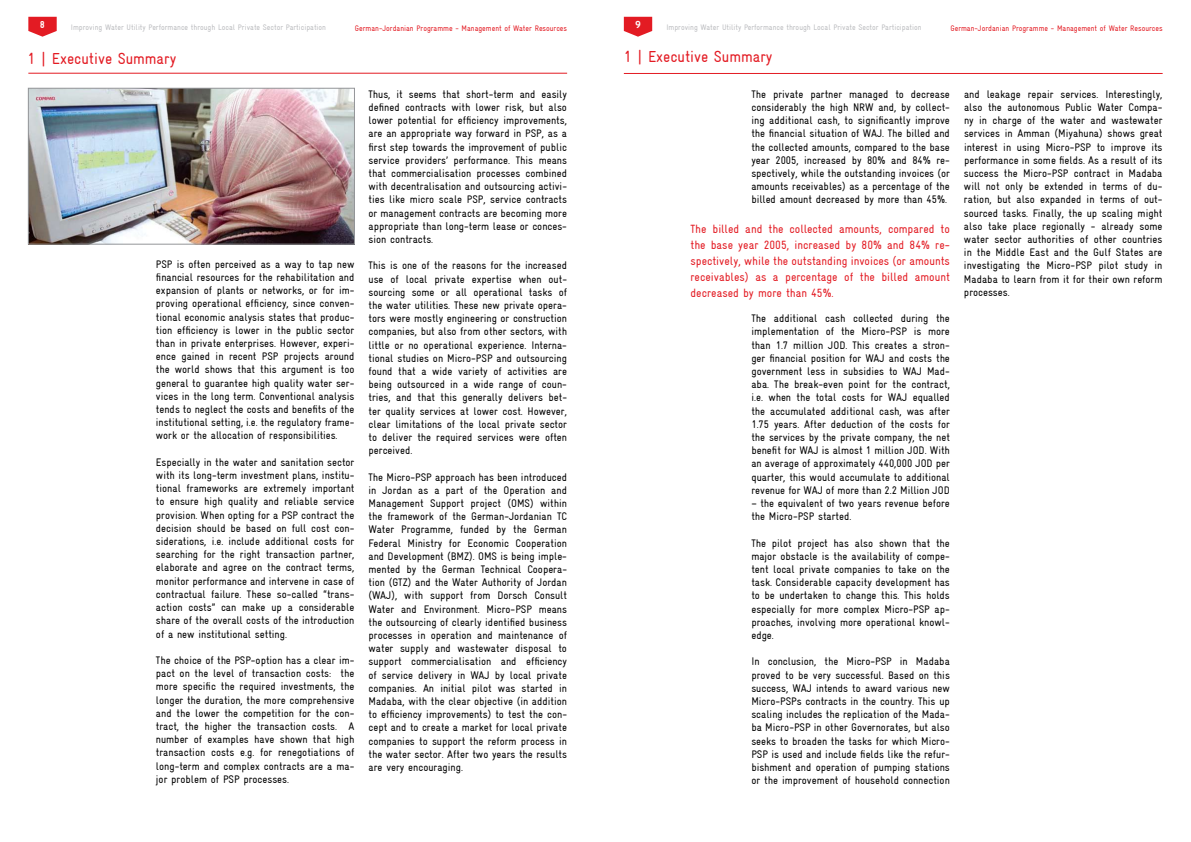
<style>
.page{position:relative;width:1191px;height:842px;background:#fff}
.page>*{position:absolute;margin:0;border:0;box-sizing:border-box;transform-origin:0 0}
.t1{font:condensed 16px "Gravur";color:#e31b23}
.t2{font:condensed 12px/16px "Gravur";color:#e31b23;text-align:justify}
.t3{font:condensed 11px/13.2px "Gravur";color:#000;text-align:justify}
.t4{font:900 condensed 10px "Gravur";color:#fff}
.t5{font:700 10px "Trebuchet MS";color:#fff}
.t6{font:condensed 8px "Gravur";color:#bcbdc0}
.t7{font:condensed 8px "Gravur";color:#e31b23}
</style>
<div class="page">
<img style="left:30px;top:90px;width:323px;height:152px">
<div style="left:28px;top:88px;width:327px;height:156px;border:1px solid #939598"></div>
<svg style="left:28px;top:17px;width:29px;height:20px"></svg>
<hr style="left:28px;top:73px;width:539px;height:1px;background:#e31b23">
<svg style="left:624px;top:17px;width:28px;height:20px"></svg>
<hr style="left:624px;top:73px;width:538px;height:1px;background:#e31b23">
<p class="t4" style="left:40px;top:19px;width:6px">8</p>
<p class="t6" style="left:71px;top:23px;width:257px">Improving Water Utility Performance through Local Private Sector Participation</p>
<p class="t5" style="left:635px;top:18px;width:7px">9</p>
<p class="t7" style="left:355px;top:23px;width:214px">German-Jordanian Programme - Management of Water Resources</p>
<p class="t6" style="left:666px;top:23px;width:257px">Improving Water Utility Performance through Local Private Sector Participation</p>
<p class="t7" style="left:950px;top:23px;width:214px">German-Jordanian Programme - Management of Water Resources</p>
<h1 class="t1" style="left:28px;top:50px;width:150px">1 | Executive Summary</h1>
<h1 class="t1" style="left:624px;top:48px;width:150px">1 | Executive Summary</h1>
<p class="t3" style="left:156px;top:257px;width:200px">PSP is often perceived as a way to tap new financial resources for the rehabilitation and expansion of plants or networks, or for im&shy;proving operational efficiency, since conven&shy;tional economic analysis states that produc&shy;tion efficiency is lower in the public sector than in private enterprises. However, experi&shy;ence gained in recent PSP projects around the world shows that this argument is too general to guarantee high quality water ser&shy;vices in the long term. Conventional analysis tends to neglect the costs and benefits of the institutional setting, i.e. the regulatory frame&shy;work or the allocation of responsibilities.</p>
<p class="t3" style="left:156px;top:455px;width:200px">Especially in the water and sanitation sector with its long-term investment plans, institu&shy;tional frameworks are extremely important to ensure high quality and reliable service provision. When opting for a PSP contract the decision should be based on full cost con&shy;siderations, i.e. include additional costs for searching for the right transaction partner, elaborate and agree on the contract terms, monitor performance and intervene in case of contractual failure. These so-called “trans&shy;action costs” can make up a considerable share of the overall costs of the introduction of a new institutional setting.</p>
<p class="t3" style="left:156px;top:653px;width:200px">The choice of the PSP-option has a clear im&shy;pact on the level of transaction costs: the more specific the required investments, the longer the duration, the more comprehensive and the lower the competition for the con&shy;tract, the higher the transaction costs. A number of examples have shown that high transaction costs e.g. for renegotiations of long-term and complex contracts are a ma&shy;jor problem of PSP processes.</p>
<p class="t3" style="left:368px;top:87px;width:200px">Thus, it seems that short-term and easily defined contracts with lower risk, but also lower potential for efficiency improvements, are an appropriate way forward in PSP, as a first step towards the improvement of public service providers’ performance. This means that commercialisation processes combined with decentralisation and outsourcing activi&shy;ties like micro scale PSP, service contracts or management contracts are becoming more appropriate than long-term lease or conces&shy;sion contracts.</p>
<p class="t3" style="left:368px;top:259px;width:200px">This is one of the reasons for the increased use of local private expertise when out&shy;sourcing some or all operational tasks of the water utilities. These new private opera&shy;tors were mostly engineering or construction companies, but also from other sectors, with little or no operational experience. Interna&shy;tional studies on Micro-PSP and outsourcing found that a wide variety of activities are being outsourced in a wide range of coun&shy;tries, and that this generally delivers bet&shy;ter quality services at lower cost. However, clear limitations of the local private sector to deliver the required services were often perceived.</p>
<p class="t3" style="left:368px;top:470px;width:200px">The Micro-PSP approach has been introduced in Jordan as a part of the Operation and Management Support project (OMS) within the framework of the German-Jordanian TC Water Programme, funded by the German Federal Ministry for Economic Cooperation and Development (BMZ). OMS is being imple&shy;mented by the German Technical Coopera&shy;tion (GTZ) and the Water Authority of Jordan (WAJ), with support from Dorsch Consult Water and Environment. Micro-PSP means the outsourcing of clearly identified business processes in operation and maintenance of water supply and wastewater disposal to support commercialisation and efficiency of service delivery in WAJ by local private companies. An initial pilot was started in Madaba, with the clear objective (in addition to efficiency improvements) to test the con&shy;cept and to create a market for local private companies to support the reform process in the water sector. After two years the results are very encouraging.</p>
<p class="t3" style="left:751px;top:87px;width:200px">The private partner managed to decrease considerably the high NRW and, by collect&shy;ing additional cash, to significantly improve the financial situation of WAJ. The billed and the collected amounts, compared to the base year 2005, increased by 80% and 84% re&shy;spectively, while the outstanding invoices (or amounts receivables) as a percentage of the billed amount decreased by more than 45%.</p>
<p class="t2" style="left:690px;top:221px;width:261px">The billed and the collected amounts, compared to the base year 2005, increased by 80% and 84% re&shy;spectively, while the outstanding invoices (or amounts receivables) as a percentage of the billed amount decreased by more than 45%.</p>
<p class="t3" style="left:751px;top:312px;width:200px">The additional cash collected during the implementation of the Micro-PSP is more than 1.7 million JOD. This creates a stron&shy;ger financial position for WAJ and costs the government less in subsidies to WAJ Mad&shy;aba. The break-even point for the contract, i.e. when the total costs for WAJ equalled the accumulated additional cash, was after 1.75 years. After deduction of the costs for the services by the private company, the net benefit for WAJ is almost 1 million JOD. With an average of approximately 440,000 JOD per quarter, this would accumulate to additional revenue for WAJ of more than 2.2 Million JOD</p>
<p class="t3" style="left:751px;top:497px;width:200px">– the equivalent of two years revenue before the Micro-PSP started.</p>
<p class="t3" style="left:751px;top:536px;width:200px">The pilot project has also shown that the major obstacle is the availability of compe&shy;tent local private companies to take on the task. Considerable capacity development has to be undertaken to change this. This holds especially for more complex Micro-PSP ap&shy;proaches, involving more operational knowl&shy;edge.</p>
<p class="t3" style="left:751px;top:655px;width:200px">In conclusion, the Micro-PSP in Madaba proved to be very successful. Based on this success, WAJ intends to award various new Micro-PSPs contracts in the country. This up scaling includes the replication of the Mada&shy;ba Micro-PSP in other Governorates, but also seeks to broaden the tasks for which Micro-PSP is used and include fields like the refur&shy;bishment and operation of pumping stations or the improvement of household connection</p>
<p class="t3" style="left:964px;top:87px;width:200px">and leakage repair services. Interestingly, also the autonomous Public Water Compa&shy;ny in charge of the water and wastewater services in Amman (Miyahuna) shows great interest in using Micro-PSP to improve its performance in some fields. As a result of its success the Micro-PSP contract in Madaba will not only be extended in terms of du&shy;ration, but also expanded in terms of out&shy;sourced tasks. Finally, the up scaling might also take place regionally - already some water sector authorities of other countries in the Middle East and the Gulf States are investigating the Micro-PSP pilot study in Madaba to learn from it for their own reform processes.</p>
</div>
